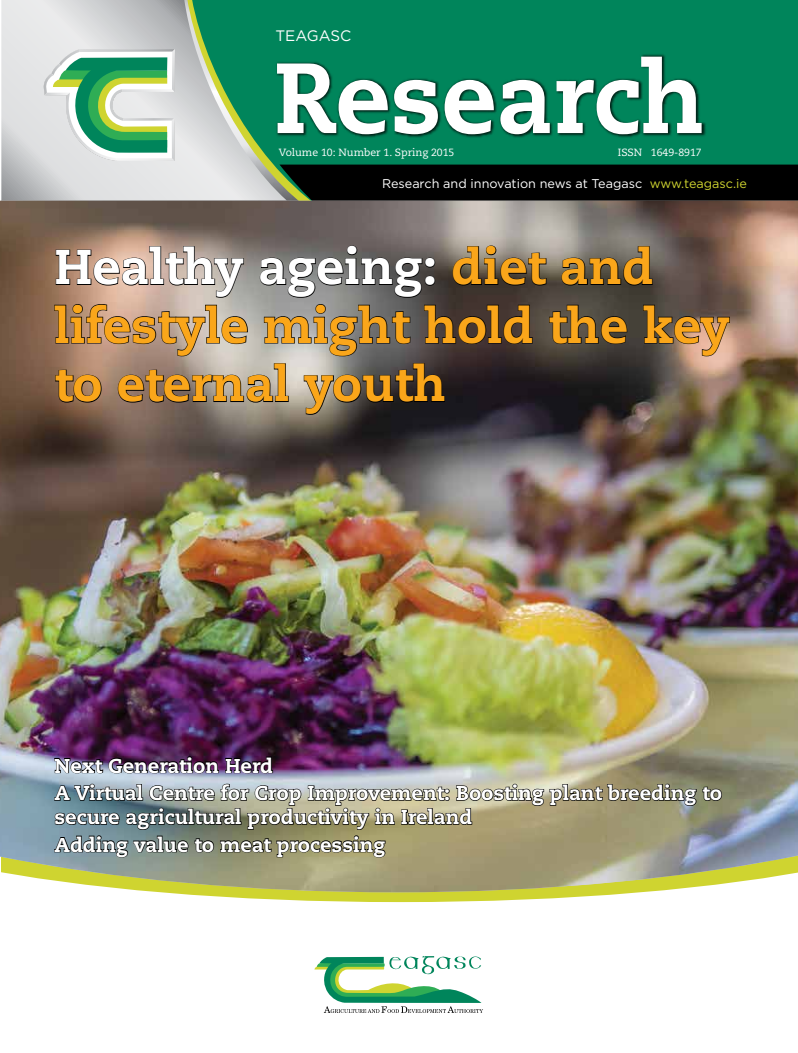
<style>
.page{position:relative;width:798px;height:1053px;background:#fff}
.page>*{position:absolute;margin:0;border:0;box-sizing:border-box;transform-origin:0 0}
.t1{font:800 48.75px/58.5px "Caecilia";color:#faa61a}
.t2{font:800 20px/27.5px "Caecilia";color:#fff}
.t3{font:15.12px "Gotham";color:#fff}
.t4{font:12.62px "Gotham";color:#fff}
.t5{font:10.5px "Caecilia";color:#fff}
.s1{color:#cfd430}
.s2{color:#fff}
</style>
<div class="page">
<svg style="left:158px;top:892px;width:485px;height:10px;fill:#cfd430"></svg>
<svg style="left:314px;top:956px;width:169px;height:56px"></svg>
<svg style="left:1px;top:0;width:183px;height:201px;background:#d6d7d8"></svg>
<svg style="left:43px;top:49px;width:132px;height:112px"></svg>
<svg style="left:184px;top:0;width:613px;height:201px;background:#2e8366"></svg>
<img style="left:0;top:201px;width:797px;height:691px">
<svg style="left:54px;top:245px;width:676px;height:170px;background:#6f635b"></svg>
<img style="left:54px;top:755px;width:668px;height:103px">
<p class="t3" style="left:275px;top:26px;width:77px">TEAGASC</p>
<p class="t5" style="left:279px;top:147px;width:177px">Volume 10: Number 1. Spring 2015</p>
<p class="t5" style="left:617px;top:147px;width:85px">ISSN 1649-8917</p>
<p class="t4" style="left:382px;top:176px;width:366px">Research and innovation news at Teagasc <span class="s1">www.teagasc.ie</span></p>
<h1 class="t1" style="left:55px;top:238px;width:676px"><span class="s2">Healthy ageing:</span> diet and lifestyle might hold the key to eternal youth</h1>
<p class="t2" style="left:55px;top:751px;width:668px">Next Generation Herd<br>A Virtual Centre for Crop Improvement: Boosting plant breeding to</p>
<p class="t2" style="left:55px;top:803px;width:419px">secure agricultural productivity in Ireland<br>Adding value to meat processing</p>
</div>
